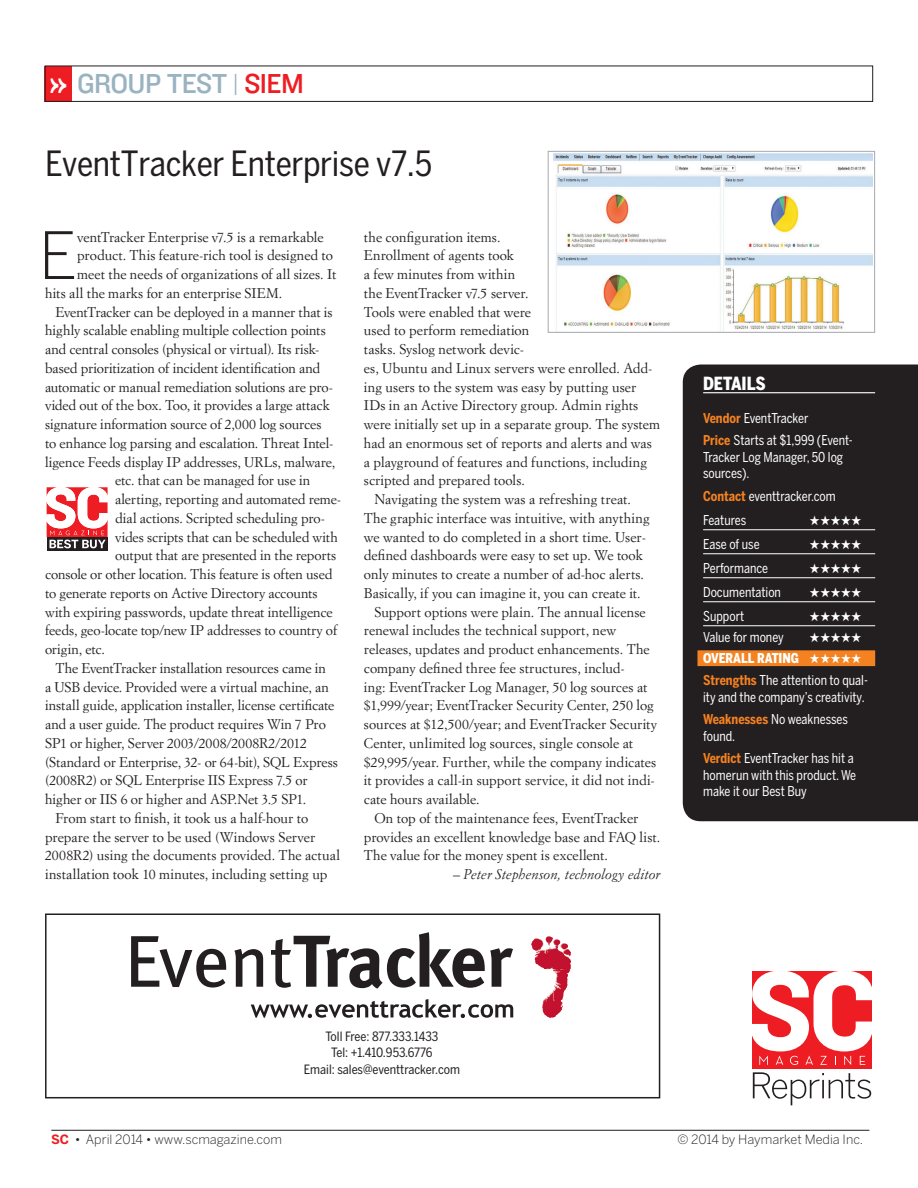
<style>
.page{position:relative;width:918px;height:1188px;background:#fff}
.page>*{position:absolute;margin:0;border:0;box-sizing:border-box;transform-origin:0 0}
._3_body_w_initial_ca{font:300 64.5px "Benton Sans";color:#231f20}
.t1{font:37.5px "Knockout 50 Welterweight";color:#fff}
._1_Head{font:34.5px "Benton Sans Cond";letter-spacing:-.01em;color:#231f20}
.RUBRIC{font:28.5px "Knockout 31 Junior Middlewt";letter-spacing:-.02em;color:#99b3c0}
.Rating_head{font:900 18px "Benton Sans Cond";color:#fff;scale:.94 1}
.body_w_indent{font:13.8px/18.8px "Simoncini Garamond Std";color:#231f20}
._3_body_w_initial_ca-2{font:13.8px "Simoncini Garamond Std";letter-spacing:.005em;color:#231f20}
.BODY_W_INDENT{font:italic 13.8px "Simoncini Garamond Std";letter-spacing:-.005em;color:#231f20}
._2_details{font:13.5px/16.5px "Benton Sans Cond";color:#fff;scale:.94 1}
._4_Rating_w_line{font:13.5px "Benton Sans Cond";color:#fff;scale:.94 1}
._4_Rating_w_line-2{font:13.5px "Zapf Dingbats ITC";color:#fff;scale:.94 1}
._6_Rating_w_bar{font:900 13.5px "Benton Sans Cond";color:#fff;scale:.94 1}
._5_Rating_w_o_line{font:13.5px "Benton Sans Cond";color:#fff;scale:.94 1}
._5_Rating_w_o_line-2{font:13.5px "Zapf Dingbats ITC";color:#fff;scale:.94 1}
.t2{font:12.75px "Benton Sans Cond";color:#231f20}
.t3{font:300 12.75px "Benton Sans";color:#231f20}
.s1{font-family:"Benton Sans";font-weight:300}
.s2{color:#ee1d23}
.s3{font-style:normal}
.s4{font-weight:700;color:#f58220}
.s5{font-weight:700;color:#ee1d23}
</style>
<div class="page">
<div style="left:45px;top:66px;width:27px;height:35px;background:#ee1d23"></div>
<div style="left:45px;top:66px;width:828px;height:36px;border:1px solid #231f20"></div>
<hr style="left:51px;top:1130px;width:818px;height:1px;background:#231f20">
<div style="left:753px;top:971px;width:119px;height:97px;background:#ee1d23"></div>
<svg style="left:752px;top:971px;width:120px;height:94px"></svg>
<svg style="left:753px;top:1072px;width:118px;height:33px"></svg>
<div style="left:683px;top:364px;width:235px;height:457px;background:#231f20"></div>
<hr style="left:703px;top:392px;width:172px;height:1px;background:#fff">
<hr style="left:703px;top:529px;width:172px;height:1px;background:#fff">
<hr style="left:703px;top:553px;width:172px;height:1px;background:#fff">
<hr style="left:703px;top:577px;width:172px;height:1px;background:#fff">
<hr style="left:703px;top:601px;width:172px;height:1px;background:#fff">
<hr style="left:703px;top:625px;width:172px;height:1px;background:#fff">
<div style="left:697px;top:650px;width:178px;height:16px;background:#f58220"></div>
<svg style="left:47px;top:548px;width:61px;height:3px"></svg>
<svg style="left:47px;top:487px;width:61px;height:61px"></svg>
<img style="left:553px;top:153px;width:319px;height:178px">
<div style="left:548px;top:151px;width:327px;height:182px;border:1px solid #a8a9ad"></div>
<div style="left:45px;top:914px;width:615px;height:184px;background:#fff;border:2px solid #231f20"></div>
<svg style="left:131px;top:936px;width:95px;height:52px"></svg>
<svg style="left:234px;top:949px;width:29px;height:38px"></svg>
<svg style="left:271px;top:932px;width:242px;height:57px"></svg>
<svg style="left:251px;top:999px;width:262px;height:19px"></svg>
<svg style="left:534px;top:939px;width:37px;height:79px"></svg>
<img style="left:531px;top:936px;width:25px;height:17px">
<p class="t1" style="left:49px;top:56px;width:19px">»</p>
<p class="RUBRIC" style="left:77px;top:64px;width:228px">GROUP TEST <span class="s1">l</span> <span class="s2">SIEM</span></p>
<p class="_1_Head" style="left:45px;top:143px;width:389px">EventTracker Enterprise v7.5</p>
<p class="_3_body_w_initial_ca" style="left:39px;top:218px;width:40px">E</p>
<p class="_3_body_w_initial_ca-2" style="left:77px;top:228px;width:248px">ventTracker Enterprise v7.5 is a remarkable</p>
<p class="_3_body_w_initial_ca-2" style="left:77px;top:247px;width:257px">product. This feature-rich tool is designed to</p>
<p class="_3_body_w_initial_ca-2" style="left:77px;top:266px;width:261px">meet the needs of organizations of all sizes. It</p>
<p class="_3_body_w_initial_ca-2" style="left:45px;top:284px;width:239px">hits all the marks for an enterprise SIEM.</p>
<p class="body_w_indent" style="left:56px;top:302px;width:279px">EventTracker can be deployed in a manner that is</p>
<p class="body_w_indent" style="left:45px;top:321px;width:282px">highly scalable enabling multiple collection points</p>
<p class="body_w_indent" style="left:45px;top:340px;width:276px">and central consoles (physical or virtual). Its risk-</p>
<p class="body_w_indent" style="left:45px;top:358px;width:277px">based prioritization of incident identification and</p>
<p class="body_w_indent" style="left:45px;top:377px;width:290px">automatic or manual remediation solutions are pro-</p>
<p class="body_w_indent" style="left:45px;top:396px;width:286px">vided out of the box. Too, it provides a large attack</p>
<p class="body_w_indent" style="left:45px;top:415px;width:278px">signature information source of 2,000 log sources</p>
<p class="body_w_indent" style="left:45px;top:433px;width:290px">to enhance log parsing and escalation. Threat Intel-</p>
<p class="body_w_indent" style="left:45px;top:452px;width:292px">ligence Feeds display IP addresses, URLs, malware,</p>
<p class="body_w_indent" style="left:115px;top:471px;width:197px">etc. that can be managed for use in</p>
<p class="body_w_indent" style="left:115px;top:490px;width:228px">alerting, reporting and automated reme-</p>
<p class="body_w_indent" style="left:115px;top:508px;width:212px">dial actions. Scripted scheduling pro-</p>
<p class="body_w_indent" style="left:115px;top:527px;width:224px">vides scripts that can be scheduled with</p>
<p class="body_w_indent" style="left:115px;top:546px;width:223px">output that are presented in the reports</p>
<p class="body_w_indent" style="left:45px;top:565px;width:289px">console or other location. This feature is often used</p>
<p class="body_w_indent" style="left:45px;top:583px;width:274px">to generate reports on Active Directory accounts</p>
<p class="body_w_indent" style="left:45px;top:602px;width:289px">with expiring passwords, update threat intelligence</p>
<p class="body_w_indent" style="left:45px;top:621px;width:294px">feeds, geo-locate top/new IP addresses to country of</p>
<p class="body_w_indent" style="left:45px;top:640px;width:61px">origin, etc.</p>
<p class="body_w_indent" style="left:45px;top:658px;width:295px;text-indent:10px">The EventTracker installation resources came in<br>a USB device. Provided were a virtual machine, an install guide, application installer, license certificate and a user guide. The product requires Win 7 Pro SP1 or higher, Server 2003/2008/2008R2/2012 (Standard or Enterprise, 32- or 64-bit), SQL Express (2008R2) or SQL Enterprise IIS Express 7.5 or higher or IIS 6 or higher and ASP.Net 3.5 SP1.</p>
<p class="body_w_indent" style="left:45px;top:808px;width:296px;text-indent:10px">From start to finish, it took us a half-hour to prepare the server to be used (Windows Server 2008R2) using the documents provided. The actual installation took 10 minutes, including setting up</p>
<p class="body_w_indent" style="left:364px;top:227px;width:298px">the configuration items.<br>Enrollment of agents took<br>a few minutes from within<br>the EventTracker v7.5 server.<br>Tools were enabled that were<br>used to perform remediation<br>tasks. Syslog network devic-<br>es, Ubuntu and Linux servers were enrolled. Add&shy;ing users to the system was easy by putting user IDs in an Active Directory group. Admin rights were initially set up in a separate group. The system had an enormous set of reports and alerts and was a playground of features and functions, including scripted and prepared tools.</p>
<p class="body_w_indent" style="left:364px;top:490px;width:287px;text-indent:10px">Navigating the system was a refreshing treat.<br>The graphic interface was intuitive, with anything we wanted to do completed in a short time. User&shy;defined dashboards were easy to set up. We took only minutes to create a number of ad-hoc alerts.<br>Basically, if you can imagine it, you can create it.</p>
<p class="body_w_indent" style="left:364px;top:602px;width:295px;text-indent:10px">Support options were plain. The annual license renewal includes the technical support, new releases, updates and product enhancements. The company defined three fee structures, includ-<br>ing: EventTracker Log Manager, 50 log sources at $1,999/year; EventTracker Security Center, 250 log sources at $12,500/year; and EventTracker Security Center, unlimited log sources, single console at $29,995/year. Further, while the company indicates it provides a call-in support service, it did not indi&shy;cate hours available.</p>
<p class="body_w_indent" style="left:364px;top:808px;width:298px;text-indent:10px">On top of the maintenance fees, EventTracker provides an excellent knowledge base and FAQ list.<br>The value for the money spent is excellent.</p>
<p class="BODY_W_INDENT" style="left:453px;top:866px;width:209px"><span class="s3">–</span> Peter Stephenson, technology editor</p>
<p class="Rating_head" style="left:703px;top:373px;width:68px">DETAILS</p>
<p class="_2_details" style="left:703px;top:410px;width:114px"><span class="s4">Vendor</span> EventTracker</p>
<p class="_2_details" style="left:703px;top:432px;width:161px"><span class="s4">Price</span> Starts at $1,999 (Event-<br>Tracker Log Manager, 50 log sources).</p>
<p class="_2_details" style="left:703px;top:488px;width:143px"><span class="s4">Contact</span> eventtracker.com</p>
<p class="_4_Rating_w_line" style="left:703px;top:512px;width:47px">Features</p>
<p class="_4_Rating_w_line-2" style="left:810px;top:514px;width:57px">★★★★★</p>
<p class="_4_Rating_w_line" style="left:703px;top:536px;width:62px">Ease of use</p>
<p class="_4_Rating_w_line-2" style="left:810px;top:538px;width:57px">★★★★★</p>
<p class="_4_Rating_w_line" style="left:703px;top:560px;width:71px">Performance</p>
<p class="_4_Rating_w_line-2" style="left:810px;top:562px;width:57px">★★★★★</p>
<p class="_4_Rating_w_line" style="left:703px;top:584px;width:84px">Documentation</p>
<p class="_4_Rating_w_line-2" style="left:810px;top:586px;width:57px">★★★★★</p>
<p class="_4_Rating_w_line" style="left:703px;top:608px;width:45px">Support</p>
<p class="_4_Rating_w_line-2" style="left:810px;top:610px;width:57px">★★★★★</p>
<p class="_5_Rating_w_o_line" style="left:703px;top:629px;width:87px">Value for money</p>
<p class="_5_Rating_w_o_line-2" style="left:810px;top:631px;width:57px">★★★★★</p>
<p class="_6_Rating_w_bar" style="left:703px;top:650px;width:170px">OVERALL RATING ★★★★★</p>
<p class="_2_details" style="left:703px;top:672px;width:177px"><span class="s4">Strengths</span> The attention to qual&shy;ity and the company’s creativity.</p>
<p class="_2_details" style="left:703px;top:711px;width:156px"><span class="s4">Weaknesses</span> No weaknesses found.</p>
<p class="_2_details" style="left:703px;top:750px;width:164px"><span class="s4">Verdict</span> EventTracker has hit a homerun with this product. We make it our Best Buy</p>
<p class="t2" style="left:325px;top:1028px;width:115px">Toll Free: 877.333.1433</p>
<p class="t2" style="left:331px;top:1045px;width:103px">Tel: +1.410.953.6776</p>
<p class="t2" style="left:304px;top:1062px;width:158px">Email: sales@eventtracker.com</p>
<p class="t3" style="left:51px;top:1132px;width:232px"><span class="s5">SC</span> • April 2014 • www.scmagazine.com</p>
<p class="t3" style="left:677px;top:1132px;width:187px">© 2014 by Haymarket Media Inc.</p>
</div>
